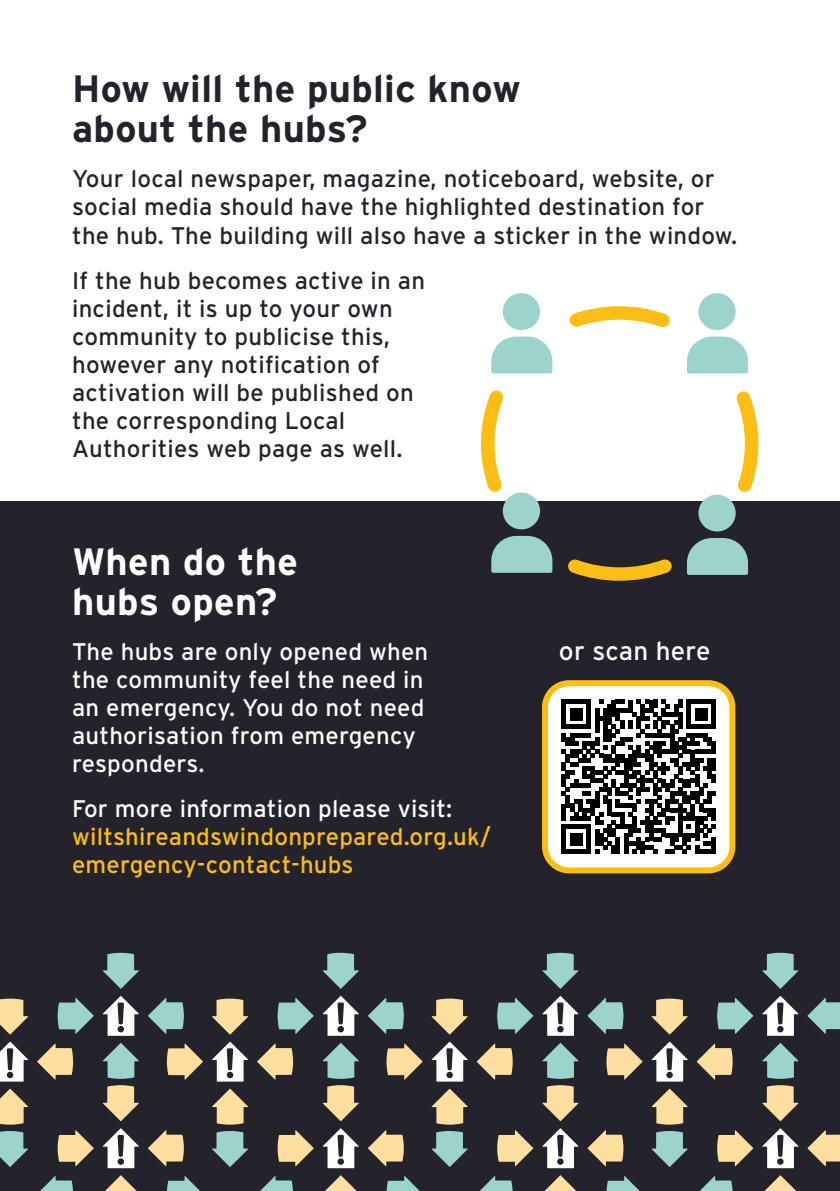
<style>
.page{position:relative;width:840px;height:1191px;background:#fff}
.page>*{position:absolute;margin:0;border:0;box-sizing:border-box;transform-origin:0 0}
.t1{font:700 38px/40px "Interstate";letter-spacing:.01em;color:#24232b}
.t2{font:700 38px/40px "Interstate";letter-spacing:.01em;color:#fff}
.t3{font:26px "Interstate";letter-spacing:.01em;color:#fff}
.t4{font:24px/28px "Interstate";letter-spacing:.01em;color:#24232b}
.t5{font:24px/28px "Interstate";letter-spacing:.01em;color:#fff}
.t6{font:24px/28px "Interstate";letter-spacing:.01em;color:#fcbe15}
</style>
<div class="page">
<div style="left:0;top:501px;width:839px;height:690px;background:#24232b"></div>
<div style="left:544px;top:683px;width:188px;height:187px;background:#fff;border-radius:24px"></div>
<svg style="left:561px;top:700px;width:154px;height:153px"></svg>
<hr style="left:711px;top:837px;width:4px;height:16px;background:#000">
<div style="left:541px;top:680px;width:194px;height:193px;border:6px solid #fcbe15;border-radius:24px"></div>
<div style="left:502px;top:492px;width:37px;height:37px;background:#9dd3cd;border-radius:50%"></div>
<svg style="left:491px;top:536px;width:61px;height:37px"></svg>
<div style="left:502px;top:293px;width:37px;height:37px;background:#9dd3cd;border-radius:50%"></div>
<svg style="left:491px;top:336px;width:61px;height:37px"></svg>
<div style="left:698px;top:494px;width:37px;height:37px;background:#9dd3cd;border-radius:50%"></div>
<svg style="left:687px;top:538px;width:60px;height:37px"></svg>
<div style="left:698px;top:293px;width:37px;height:37px;background:#9dd3cd;border-radius:50%"></div>
<svg style="left:687px;top:336px;width:60px;height:37px"></svg>
<svg style="left:568px;top:559px;width:104px;height:22px"></svg>
<svg style="left:736px;top:391px;width:22px;height:101px"></svg>
<svg style="left:569px;top:306px;width:101px;height:22px"></svg>
<svg style="left:481px;top:390px;width:22px;height:102px"></svg>
<svg style="left:103px;top:996px;width:36px;height:39px"></svg>
<svg style="left:103px;top:1043px;width:36px;height:35px"></svg>
<svg style="left:103px;top:952px;width:36px;height:36px"></svg>
<svg style="left:58px;top:997px;width:36px;height:37px"></svg>
<svg style="left:148px;top:998px;width:36px;height:36px"></svg>
<svg style="left:0;top:1041px;width:28px;height:40px"></svg>
<svg style="left:0;top:1088px;width:28px;height:36px"></svg>
<svg style="left:0;top:998px;width:28px;height:36px"></svg>
<svg style="left:37px;top:1043px;width:36px;height:36px"></svg>
<svg style="left:103px;top:1128px;width:36px;height:40px"></svg>
<svg style="left:105px;top:1175px;width:32px;height:16px"></svg>
<svg style="left:103px;top:1085px;width:36px;height:36px"></svg>
<svg style="left:58px;top:1130px;width:36px;height:36px"></svg>
<svg style="left:148px;top:1130px;width:36px;height:36px"></svg>
<svg style="left:0;top:1131px;width:28px;height:36px"></svg>
<svg style="left:40px;top:1176px;width:33px;height:15px"></svg>
<svg style="left:322px;top:996px;width:37px;height:39px"></svg>
<svg style="left:322px;top:1043px;width:37px;height:35px"></svg>
<svg style="left:322px;top:952px;width:37px;height:36px"></svg>
<svg style="left:277px;top:997px;width:36px;height:37px"></svg>
<svg style="left:368px;top:998px;width:35px;height:36px"></svg>
<svg style="left:212px;top:1041px;width:36px;height:40px"></svg>
<svg style="left:212px;top:1088px;width:36px;height:36px"></svg>
<svg style="left:212px;top:998px;width:36px;height:36px"></svg>
<svg style="left:167px;top:1043px;width:36px;height:36px"></svg>
<svg style="left:257px;top:1043px;width:36px;height:36px"></svg>
<svg style="left:322px;top:1128px;width:37px;height:40px"></svg>
<svg style="left:325px;top:1175px;width:32px;height:16px"></svg>
<svg style="left:322px;top:1085px;width:37px;height:36px"></svg>
<svg style="left:277px;top:1130px;width:36px;height:36px"></svg>
<svg style="left:368px;top:1130px;width:35px;height:36px"></svg>
<svg style="left:212px;top:1131px;width:36px;height:36px"></svg>
<svg style="left:167px;top:1176px;width:33px;height:15px"></svg>
<svg style="left:260px;top:1176px;width:33px;height:15px"></svg>
<svg style="left:542px;top:995px;width:36px;height:40px"></svg>
<svg style="left:542px;top:1043px;width:36px;height:35px"></svg>
<svg style="left:542px;top:952px;width:36px;height:36px"></svg>
<svg style="left:497px;top:997px;width:36px;height:37px"></svg>
<svg style="left:587px;top:997px;width:36px;height:37px"></svg>
<svg style="left:431px;top:1041px;width:36px;height:40px"></svg>
<svg style="left:431px;top:1088px;width:36px;height:36px"></svg>
<svg style="left:431px;top:998px;width:36px;height:36px"></svg>
<svg style="left:386px;top:1043px;width:36px;height:36px"></svg>
<svg style="left:476px;top:1043px;width:36px;height:36px"></svg>
<svg style="left:542px;top:1128px;width:36px;height:40px"></svg>
<svg style="left:544px;top:1175px;width:32px;height:16px"></svg>
<svg style="left:542px;top:1085px;width:36px;height:36px"></svg>
<svg style="left:497px;top:1130px;width:36px;height:36px"></svg>
<svg style="left:587px;top:1130px;width:36px;height:36px"></svg>
<svg style="left:431px;top:1131px;width:36px;height:36px"></svg>
<svg style="left:386px;top:1176px;width:34px;height:15px"></svg>
<svg style="left:480px;top:1176px;width:32px;height:15px"></svg>
<svg style="left:762px;top:995px;width:36px;height:40px"></svg>
<svg style="left:762px;top:1043px;width:36px;height:35px"></svg>
<svg style="left:762px;top:952px;width:36px;height:36px"></svg>
<svg style="left:717px;top:997px;width:36px;height:37px"></svg>
<svg style="left:807px;top:997px;width:32px;height:37px"></svg>
<svg style="left:651px;top:1041px;width:36px;height:40px"></svg>
<svg style="left:651px;top:1088px;width:36px;height:36px"></svg>
<svg style="left:651px;top:998px;width:36px;height:36px"></svg>
<svg style="left:606px;top:1043px;width:36px;height:36px"></svg>
<svg style="left:696px;top:1043px;width:36px;height:36px"></svg>
<svg style="left:762px;top:1128px;width:36px;height:40px"></svg>
<svg style="left:764px;top:1175px;width:32px;height:16px"></svg>
<svg style="left:762px;top:1085px;width:36px;height:36px"></svg>
<svg style="left:717px;top:1130px;width:36px;height:36px"></svg>
<svg style="left:807px;top:1130px;width:32px;height:36px"></svg>
<svg style="left:651px;top:1131px;width:36px;height:36px"></svg>
<svg style="left:606px;top:1176px;width:34px;height:15px"></svg>
<svg style="left:699px;top:1176px;width:33px;height:15px"></svg>
<h1 class="t1" style="left:72px;top:69px;width:449px">How will the public know about the hubs?</h1>
<p class="t4" style="left:72px;top:165px;width:666px">Your local newspaper, magazine, noticeboard, website, or social media should have the highlighted destination for the hub. The building will also have a sticker in the window.</p>
<p class="t4" style="left:72px;top:266px;width:354px">If the hub becomes active in an incident, it is up to your own community to publicise this, however any notification of activation will be published on the corresponding Local<br>Authorities web page as well.</p>
<h1 class="t2" style="left:72px;top:541px;width:227px">When do the hubs open?</h1>
<p class="t5" style="left:72px;top:637px;width:357px">The hubs are only opened when the community feel the need in an emergency. You do not need authorisation from emergency responders.</p>
<p class="t5" style="left:72px;top:794px;width:381px">For more information please visit:</p>
<p class="t6" style="left:72px;top:822px;width:420px">wiltshireandswindonprepared.org.uk/ emergency-contact-hubs</p>
<p class="t3" style="left:558px;top:636px;width:153px">or scan here</p>
</div>
